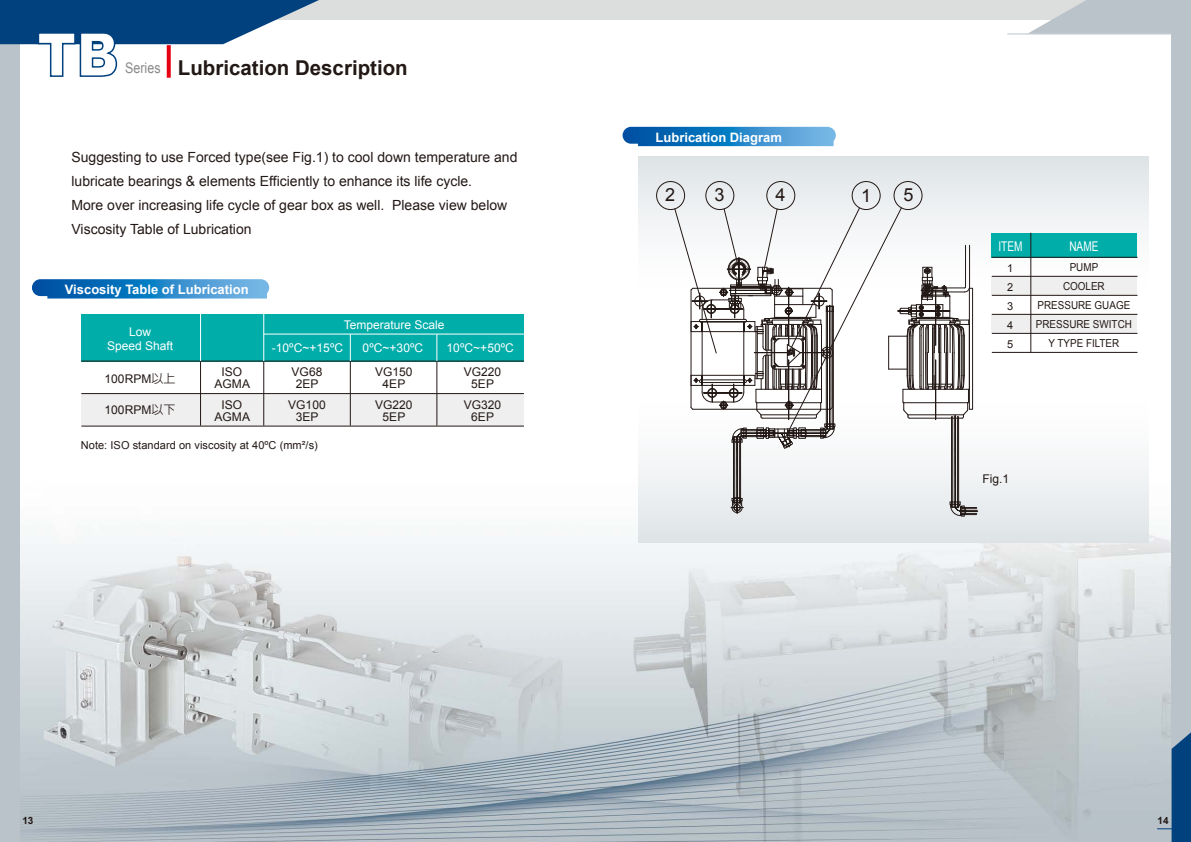
<style>
.page{position:relative;width:1191px;height:842px;background:#fff}
.page>*{position:absolute;margin:0;border:0;box-sizing:border-box;transform-origin:0 0}
.t1{font:900 60.4px "Arial";color:#fff;scale:.9 1}
.t2{font:700 20.5px "Arial";color:#221815}
.t3{font:18.1px "Arial";color:#221815}
.t4{font:14px/24px "Arial";color:#221815}
.t5{font:13.4px "Arial";color:#fff;scale:.75 1}
.t6{font:700 13px "Arial";color:#fff}
.t7{font:12px/12px "Arial";letter-spacing:.005em;color:#221815;text-align:center}
.t8{font:12px/14px "Arial";color:#fff;text-align:center}
.t9{font:11px/19px "Arial";color:#221815;text-align:center;scale:.9 1}
.t10{font:11px/19px "Arial";color:#221815;text-align:justify}
.t11{font:700 10px "Arial";color:#221815}
.s1{font-weight:400;font-size:14.6px;color:#898989}
.s2{font-family:"AR Hei B5";font-weight:500}
</style>
<div class="page">
<img style="left:19px;top:34px;width:1152px;height:808px">
<div style="left:0;top:28px;width:19px;height:814px;background:#b9c3c9"></div>
<div style="left:1171px;top:28px;width:20px;height:814px;background:#b9c3c9"></div>
<div style="left:194px;top:0;width:978px;height:20px;background:#dcdddd"></div>
<svg style="left:1029px;top:0;width:162px;height:33px"></svg>
<hr style="left:1007px;top:33px;width:172px;height:1px;background:#b9c3c9">
<svg style="left:19px;top:828px;width:17px;height:1px"></svg>
<svg style="left:1157px;top:732px;width:34px;height:110px;background:#587ea2"></svg>
<div style="left:638px;top:157px;width:510px;height:145px;background:linear-gradient(to bottom,#dfe4e7,#fff)"></div>
<div style="left:638px;top:385px;width:510px;height:157px;background:linear-gradient(to bottom,#fff,#e1e6e9)"></div>
<div style="left:852px;top:181px;width:28px;height:29px;border:1px solid #221815;border-radius:50%"></div>
<div style="left:656px;top:181px;width:29px;height:29px;border:1px solid #221815;border-radius:50%"></div>
<div style="left:705px;top:181px;width:29px;height:29px;border:1px solid #221815;border-radius:50%"></div>
<div style="left:766px;top:181px;width:29px;height:29px;border:1px solid #221815;border-radius:50%"></div>
<div style="left:894px;top:181px;width:28px;height:29px;border:1px solid #221815;border-radius:50%"></div>
<svg style="left:674px;top:207px;width:303px;height:310px"></svg>
<svg style="left:622px;top:127px;width:214px;height:19px;background:#2d85c6"></svg>
<svg style="left:0;top:0;width:319px;height:78px"></svg>
<svg style="left:167px;top:45px;width:4px;height:33px"></svg>
<div style="left:81px;top:394px;width:443px;height:32px;background:#efefef"></div>
<svg style="left:32px;top:279px;width:237px;height:20px;background:#3288c7"></svg>
<div style="left:81px;top:314px;width:443px;height:47px;background:#00ada9"></div>
<hr style="left:264px;top:334px;width:260px;height:1px;background:#fff">
<hr style="left:81px;top:361px;width:443px;height:1px;background:#221815">
<hr style="left:81px;top:393px;width:443px;height:1px;background:#221815">
<hr style="left:81px;top:426px;width:443px;height:1px;background:#221815">
<hr style="left:200px;top:314px;width:1px;height:47px;background:#fff">
<hr style="left:263px;top:314px;width:1px;height:47px;background:#fff">
<hr style="left:200px;top:361px;width:1px;height:65px;background:#221815">
<hr style="left:263px;top:361px;width:1px;height:65px;background:#221815">
<svg style="left:350px;top:334px;width:1px;height:27px"></svg>
<svg style="left:436px;top:334px;width:1px;height:27px"></svg>
<hr style="left:350px;top:361px;width:1px;height:65px;background:#221815">
<hr style="left:436px;top:361px;width:1px;height:65px;background:#221815">
<div style="left:991px;top:233px;width:146px;height:24px;background:#00ada9"></div>
<div style="left:991px;top:276px;width:146px;height:19px;background:#efefef"></div>
<div style="left:991px;top:314px;width:146px;height:19px;background:#efefef"></div>
<hr style="left:992px;top:257px;width:145px;height:1px;background:#221815">
<hr style="left:992px;top:276px;width:145px;height:1px;background:#221815">
<hr style="left:992px;top:295px;width:145px;height:1px;background:#221815">
<hr style="left:992px;top:314px;width:145px;height:1px;background:#221815">
<hr style="left:992px;top:333px;width:145px;height:1px;background:#221815">
<hr style="left:992px;top:352px;width:145px;height:1px;background:#221815">
<hr style="left:1030px;top:233px;width:1px;height:119px;background:#221815">
<h1 class="t1" style="left:37px;top:11px;width:92px">TB</h1>
<h2 class="t2" style="left:125px;top:54px;width:284px"><span class="s1">Series</span> Lubrication Description</h2>
<p class="t4" style="left:71px;top:145px;width:447px">Suggesting to use Forced type(see Fig.1) to cool down temperature and lubricate bearings &amp; elements Efficiently to enhance its life cycle.<br>More over increasing life cycle of gear box as well. Please view below Viscosity Table of Lubrication</p>
<p class="t6" style="left:65px;top:281px;width:185px">Viscosity Table of Lubrication</p>
<p class="t8" style="left:107px;top:325px;width:68px">Low<br>Speed Shaft</p>
<p class="t7" style="left:104px;top:373px;width:73px">100RPM<span class="s2">以上</span></p>
<p class="t7" style="left:104px;top:404px;width:73px">100RPM<span class="s2">以下</span></p>
<p class="t8" style="left:344px;top:318px;width:102px">Temperature Scale</p>
<p class="t8" style="left:272px;top:341px;width:73px">-10ºC~+15ºC</p>
<p class="t8" style="left:362px;top:341px;width:62px">0ºC~+30ºC</p>
<p class="t8" style="left:446px;top:341px;width:69px">10ºC~+50ºC</p>
<p class="t7" style="left:214px;top:366px;width:37px">ISO<br>AGMA</p>
<p class="t7" style="left:291px;top:366px;width:32px">VG68<br>2EP</p>
<p class="t7" style="left:288px;top:398px;width:39px">VG100<br>3EP</p>
<p class="t7" style="left:375px;top:366px;width:39px">VG150<br>4EP</p>
<p class="t7" style="left:375px;top:398px;width:39px">VG220<br>5EP</p>
<p class="t7" style="left:464px;top:366px;width:39px">VG220<br>5EP</p>
<p class="t7" style="left:464px;top:398px;width:39px">VG320<br>6EP</p>
<p class="t7" style="left:214px;top:398px;width:37px">ISO<br>AGMA</p>
<p class="t10" style="left:81px;top:436px;width:239px">Note: ISO standard on viscosity at 40ºC (mm²/s)</p>
<p class="t6" style="left:655px;top:129px;width:128px">Lubrication Diagram</p>
<p class="t3" style="left:665px;top:183px;width:12px">2</p>
<p class="t3" style="left:714px;top:183px;width:12px">3</p>
<p class="t3" style="left:775px;top:183px;width:12px">4</p>
<p class="t3" style="left:861px;top:184px;width:12px">1</p>
<p class="t3" style="left:903px;top:183px;width:12px">5</p>
<p class="t5" style="left:998px;top:237px;width:34px">ITEM</p>
<p class="t5" style="left:1069px;top:237px;width:40px">NAME</p>
<p class="t10" style="left:1007px;top:258px;width:8px">1<br>2<br>3<br>4<br>5</p>
<p class="t9" style="left:1035px;top:258px;width:108px">PUMP<br>COOLER<br>PRESSURE GUAGE<br>PRESSURE SWITCH<br>Y TYPE FILTER</p>
<p class="t7" style="left:982px;top:473px;width:28px">Fig.1</p>
<p class="t11" style="left:22px;top:814px;width:13px">13</p>
<p class="t11" style="left:1157px;top:814px;width:13px">14</p>
</div>
